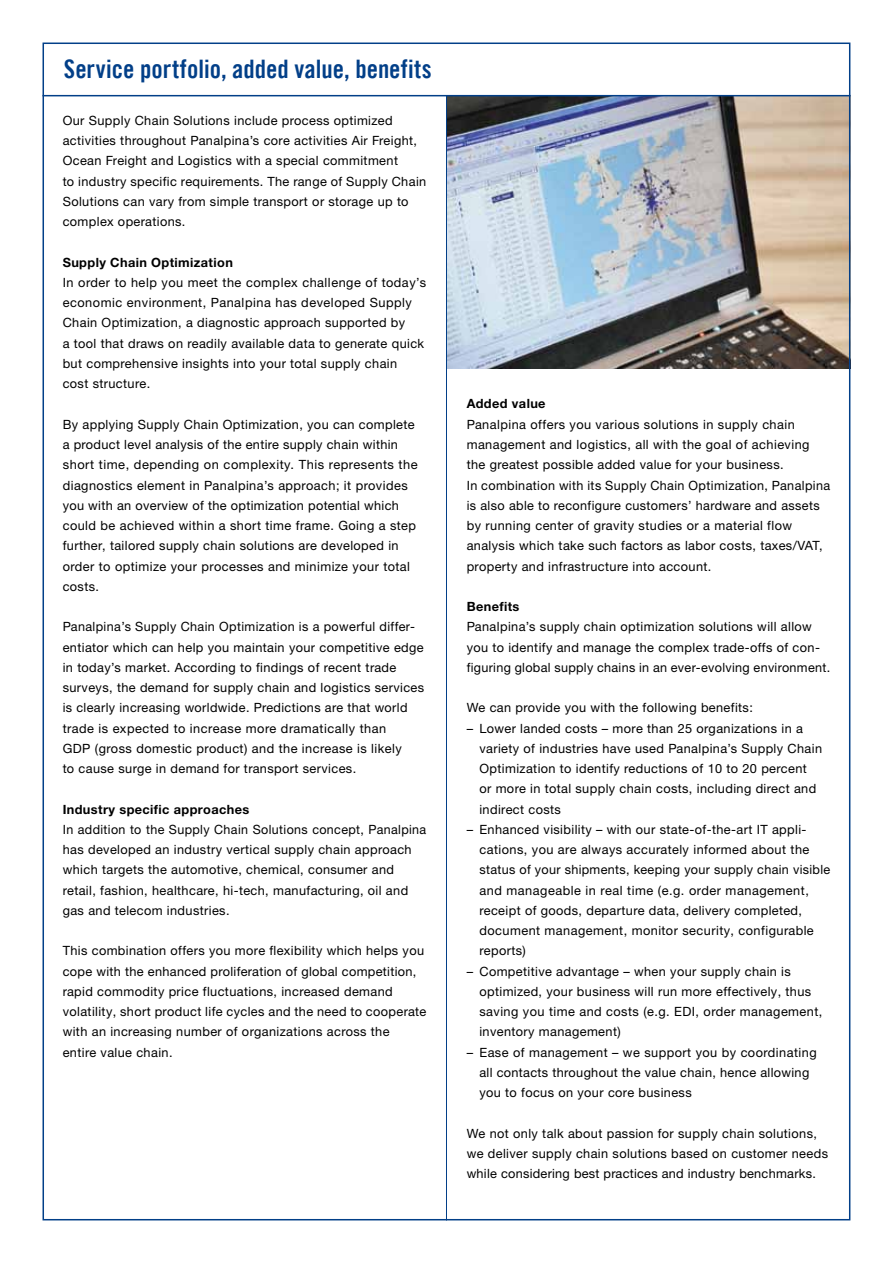
<style>
.page{position:relative;width:893px;height:1263px;background:#fff}
.page>*{position:absolute;margin:0;border:0;box-sizing:border-box;transform-origin:0 0}
.t1{font:25.5px "Trade Gothic LT Bold Cond Twenty";color:#023f88}
.t2{font:12.75px/20.2px "Helvetica Neue LTW1 G";letter-spacing:.03em;color:#000}
.t3{font:700 12.75px "Helvetica Neue LTW1 G";letter-spacing:.03em;color:#000}
</style>
<div class="page">
<img style="left:447px;top:96px;width:400px;height:273px">
<hr style="left:43px;top:95px;width:807px;height:1px;background:#023f88">
<hr style="left:446px;top:96px;width:1px;height:1124px;background:#023f88">
<h1 class="t1" style="left:64px;top:54px;width:369px">Service portfolio, added value, benefits</h1>
<p class="t2" style="left:63px;top:110px;width:365px">Our Supply Chain Solutions include process optimized activities throughout Panalpina’s core activities Air Freight, Ocean Freight and Logistics with a special commitment<br>to industry specific requirements. The range of Supply Chain Solutions can vary from simple transport or storage up to complex operations.</p>
<p class="t3" style="left:63px;top:254px;width:172px">Supply Chain Optimization</p>
<p class="t2" style="left:63px;top:272px;width:365px">In order to help you meet the complex challenge of today’s economic environment, Panalpina has developed Supply Chain Optimization, a diagnostic approach supported by<br>a tool that draws on readily available data to generate quick but comprehensive insights into your total supply chain cost structure.</p>
<p class="t2" style="left:63px;top:414px;width:357px">By applying Supply Chain Optimization, you can complete a product level analysis of the entire supply chain within short time, depending on complexity. This represents the diagnostics element in Panalpina’s approach; it provides you with an overview of the optimization potential which could be achieved within a short time frame. Going a step further, tailored supply chain solutions are developed in order to optimize your processes and minimize your total costs.</p>
<p class="t2" style="left:63px;top:616px;width:363px">Panalpina’s Supply Chain Optimization is a powerful differ&shy;entiator which can help you maintain your competitive edge in today’s market. According to findings of recent trade surveys, the demand for supply chain and logistics services is clearly increasing worldwide. Predictions are that world trade is expected to increase more dramatically than<br>GDP (gross domestic product) and the increase is likely<br>to cause surge in demand for transport services.</p>
<p class="t3" style="left:63px;top:801px;width:188px">Industry specific approaches</p>
<p class="t2" style="left:63px;top:819px;width:365px">In addition to the Supply Chain Solutions concept, Panalpina has developed an industry vertical supply chain approach which targets the automotive, chemical, consumer and retail, fashion, healthcare, hi-tech, manufacturing, oil and gas and telecom industries.</p>
<p class="t2" style="left:63px;top:940px;width:365px">This combination offers you more flexibility which helps you cope with the enhanced proliferation of global competition, rapid commodity price fluctuations, increased demand volatility, short product life cycles and the need to cooperate with an increasing number of organizations across the entire value chain.</p>
<p class="t3" style="left:467px;top:396px;width:80px">Added value</p>
<p class="t2" style="left:467px;top:414px;width:365px">Panalpina offers you various solutions in supply chain management and logistics, all with the goal of achieving the greatest possible added value for your business.<br>In combination with its Supply Chain Optimization, Panalpina is also able to reconfigure customers’ hardware and assets by running center of gravity studies or a material flow analysis which take such factors as labor costs, taxes/VAT, property and infrastructure into account.</p>
<p class="t3" style="left:467px;top:599px;width:54px">Benefits</p>
<p class="t2" style="left:467px;top:616px;width:365px">Panalpina’s supply chain optimization solutions will allow you to identify and manage the complex trade-offs of con&shy;figuring global supply chains in an ever-evolving environment.</p>
<p class="t2" style="left:467px;top:697px;width:288px">We can provide you with the following benefits:</p>
<p class="t2" style="left:479px;top:718px;width:344px;text-indent:-13px">– Lower landed costs – more than 25 organizations in a variety of industries have used Panalpina’s Supply Chain Optimization to identify reductions of 10 to 20 percent<br>or more in total supply chain costs, including direct and indirect costs</p>
<p class="t2" style="left:479px;top:819px;width:352px;text-indent:-13px">– Enhanced visibility – with our state-of-the-art IT appli&shy;cations, you are always accurately informed about the status of your shipments, keeping your supply chain visible and manageable in real time (e.g. order management, receipt of goods, departure data, delivery completed, document management, monitor security, configurable reports)</p>
<p class="t2" style="left:479px;top:961px;width:344px;text-indent:-13px">– Competitive advantage – when your supply chain is optimized, your business will run more effectively, thus saving you time and costs (e.g. EDI, order management, inventory management)</p>
<p class="t2" style="left:479px;top:1042px;width:339px;text-indent:-13px">– Ease of management – we support you by coordinating all contacts throughout the value chain, hence allowing you to focus on your core business</p>
<p class="t2" style="left:467px;top:1123px;width:363px">We not only talk about passion for supply chain solutions, we deliver supply chain solutions based on customer needs while considering best practices and industry benchmarks.</p>
</div>
